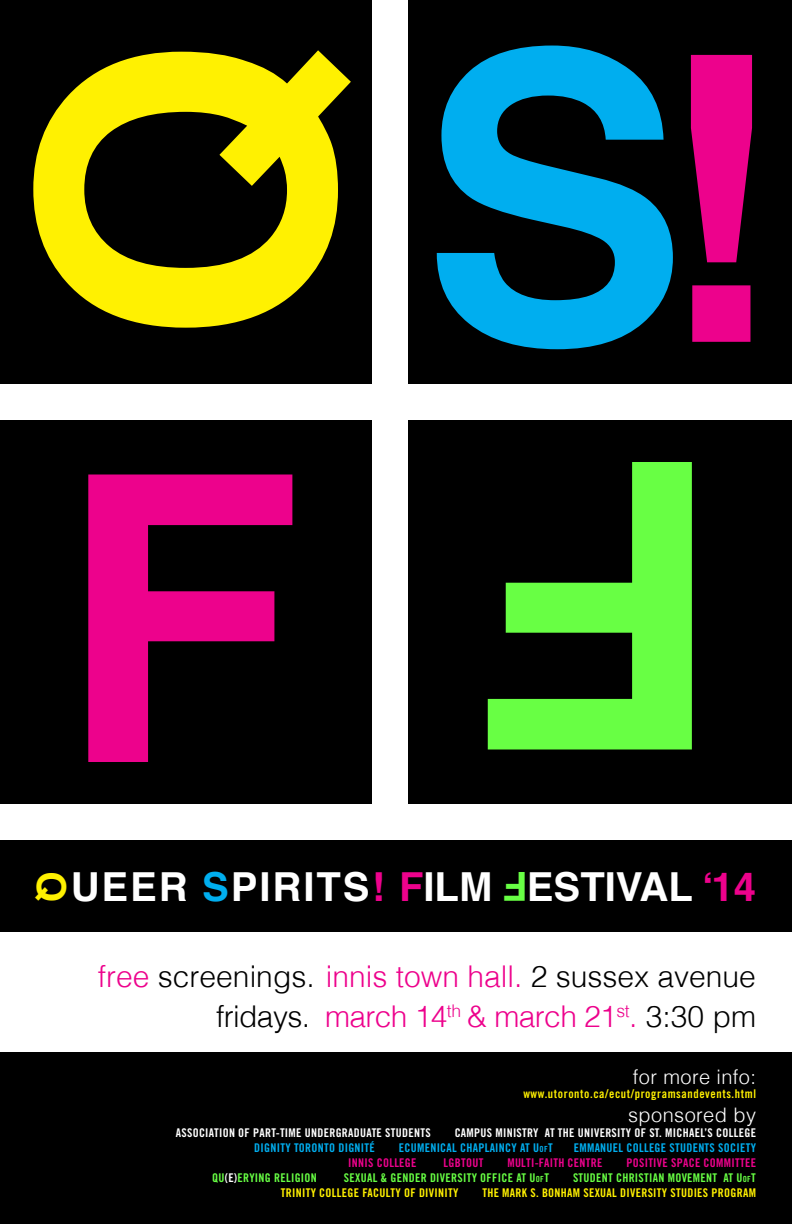
<style>
.page{position:relative;width:792px;height:1224px;background:#fff}
.page>*{position:absolute;margin:0;border:0;box-sizing:border-box;transform-origin:0 0}
.t1{font:700 400px "Helvetica";color:#00aeef}
.t2{font:700 400px "Helvetica";color:#fff101}
.t3{font:700 400px "Helvetica";color:#68ff44}
.t4{font:700 400px "Helvetica";color:#ed028c}
.t5{font:700 40px "Helvetica";color:#fff}
.t6{font:700 40px "Helvetica";color:#fff101}
.t7{font:700 40px "Helvetica";color:#68ff44}
.t8{font:300 30px "Helvetica";color:#000}
.t9{font:300 30px "Helvetica";letter-spacing:-.02em;color:#ed028c}
.t10{font:300 20px "Helvetica";letter-spacing:.02em;color:#fff}
.t11{font:12px "Trade Gothic LT Std Bd Cn 20";letter-spacing:.025em;color:#fff}
.t12{font:12px "Trade Gothic LT Std Bd Cn 20";letter-spacing:.025em;color:#68ff44}
.t13{font:12px "Trade Gothic LT Std Bd Cn 20";letter-spacing:.025em;color:#00aeef}
.t14{font:12px "Trade Gothic LT Std Bd Cn 20";letter-spacing:.025em;color:#ed028c}
.t15{font:12px "Trade Gothic LT Std Bd Cn 20";letter-spacing:.025em;color:#fff101}
.t16{font:12px "Trade Gothic LT Std Bd Cn 20";letter-spacing:.05em;color:#fff101}
.t17{font:12px "Trade Gothic LT Std Bd Cn 20";letter-spacing:.025em;color:#fff101}
.s1{color:#ed028c}
.s2{color:#00aeef}
.s3{color:#40ae49}
.s4{color:#000}
.s5{font-size:8.4px}
.s6{color:#fff}
</style>
<div class="page">
<div style="left:408px;top:0;width:384px;height:384px;background:#000"></div>
<div style="left:408px;top:420px;width:384px;height:384px;background:#000"></div>
<div style="left:0;top:0;width:372px;height:384px;background:#000"></div>
<div style="left:0;top:420px;width:372px;height:384px;background:#000"></div>
<div style="left:0;top:840px;width:792px;height:92px;background:#000"></div>
<div style="left:0;top:1052px;width:792px;height:172px;background:#000"></div>
<p class="t2" style="left:-134px;top:347px;width:313px;rotate:-90deg">Q</p>
<p class="t1" style="left:420px;top:-122px;width:361px">S<span class="s1">!</span></p>
<p class="t4" style="left:58px;top:298px;width:246px">F</p>
<p class="t3" style="left:722px;top:926px;width:246px;rotate:-180deg">F</p>
<p class="t5" style="left:71px;top:855px;width:687px">UEER <span class="s2">S</span>PIRITS<span class="s1">! F</span>ILM <span class="s3">F</span>ESTIVAL <span class="s1">‘14</span></p>
<p class="t6" style="left:83px;top:871px;width:33px;rotate:90deg">Q</p>
<p class="t7" style="left:528px;top:919px;width:26px;rotate:-180deg">F</p>
<p class="t8" style="left:98px;top:950px;width:660px"><span class="s1">free</span> screenings. <span class="s1">innis town hall.</span> 2 sussex avenue</p>
<p class="t9" style="left:216px;top:990px;width:541px"><span class="s4">fridays.</span> march 14<sup>th</sup> &amp; march 21<sup>st</sup>. <span class="s4">3:30 pm</span></p>
<p class="t10" style="left:633px;top:1060px;width:125px">for more info:</p>
<p class="t16" style="left:523px;top:1087px;width:234px">www.utoronto.ca/ecut/programsandevents.html</p>
<p class="t10" style="left:628px;top:1098px;width:129px">sponsored by</p>
<p class="t11" style="left:176px;top:1126px;width:256px">ASSOCIATION OF PART-TIME UNDERGRADUATE STUDENTS</p>
<p class="t11" style="left:455px;top:1126px;width:303px">CAMPUS MINISTRY AT THE UNIVERSITY OF ST. MICHAEL’S COLLEGE</p>
<p class="t13" style="left:254px;top:1141px;width:122px">DIGNITY TORONTO DIGNITÉ</p>
<p class="t13" style="left:399px;top:1141px;width:155px">ECUMENICAL CHAPLAINCY AT U<span class="s5">OF</span>T</p>
<p class="t13" style="left:574px;top:1141px;width:184px">EMMANUEL COLLEGE STUDENTS SOCIETY</p>
<p class="t14" style="left:348px;top:1156px;width:70px">INNIS COLLEGE</p>
<p class="t14" style="left:444px;top:1156px;width:41px">LGBTOUT</p>
<p class="t14" style="left:507px;top:1156px;width:97px">MULTI-FAITH CENTRE</p>
<p class="t14" style="left:626px;top:1156px;width:131px">POSITIVE SPACE COMMITTEE</p>
<p class="t12" style="left:212px;top:1171px;width:106px">QU<span class="s6">(E)</span>ERYING RELIGION</p>
<p class="t12" style="left:344px;top:1171px;width:207px">SEXUAL &amp; GENDER DIVERSITY OFFICE AT U<span class="s5">OF</span>T</p>
<p class="t12" style="left:573px;top:1171px;width:184px">STUDENT CHRISTIAN MOVEMENT AT U<span class="s5">OF</span>T</p>
<p class="t17" style="left:281px;top:1186px;width:179px">TRINITY COLLEGE FACULTY OF DIVINITY</p>
<p class="t15" style="left:482px;top:1186px;width:275px">THE MARK S. BONHAM SEXUAL DIVERSITY STUDIES PROGRAM</p>
</div>
